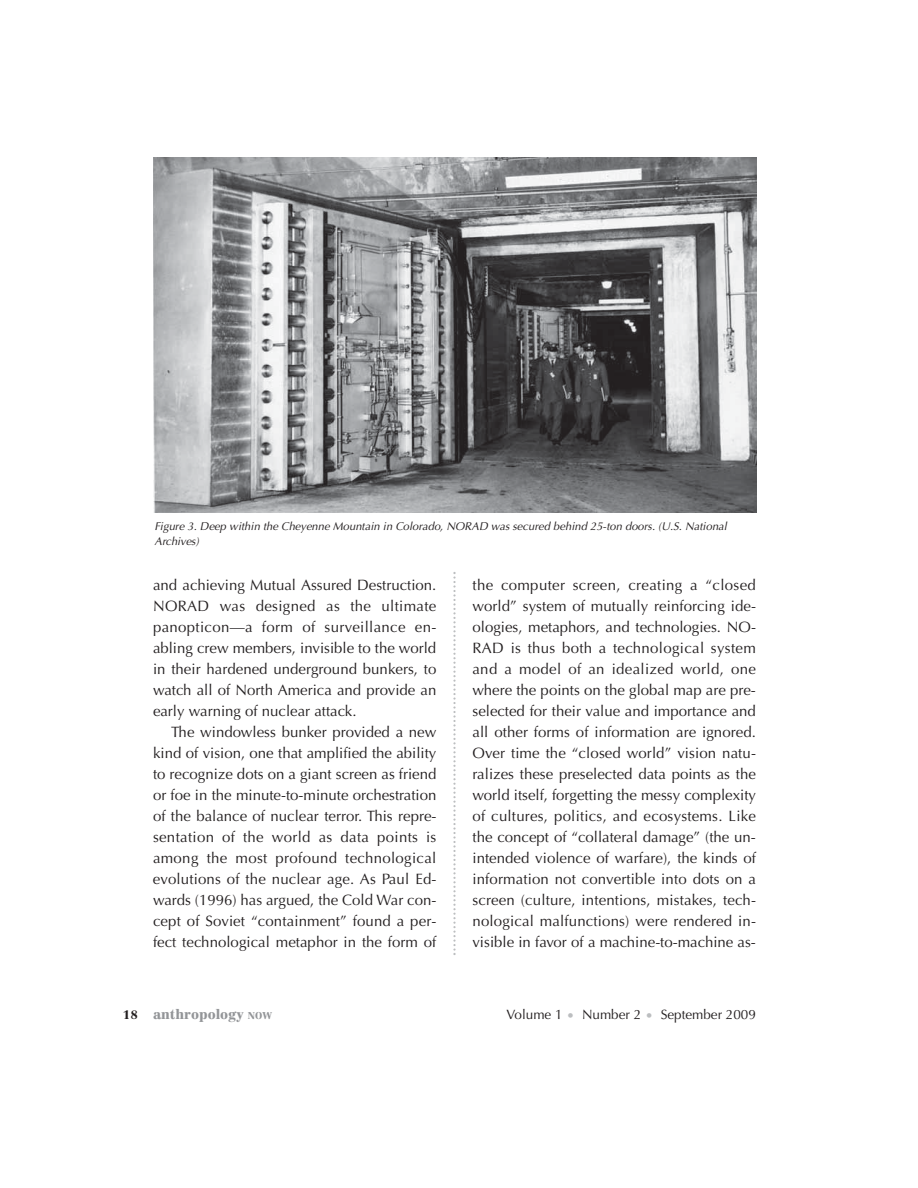
<style>
.page{position:relative;width:918px;height:1188px;background:#fff}
.page>*{position:absolute;margin:0;border:0;box-sizing:border-box;transform-origin:0 0}
.t1{font:15px/21px "Optima";color:#231f20;text-align:justify}
.t2{font:13.5px "Optima";color:#231f20}
.t3{font:900 13.5px "Centennial";color:#939598}
.t4{font:italic 11.25px/15px "Optima";color:#231f20}
.s1{font-size:12px;color:#231f20}
.s2{font-size:9.75px}
.s3{color:#bcbec0}
</style>
<div class="page">
<svg style="left:453px;top:572px;width:3px;height:383px"></svg>
<img style="left:153px;top:158px;width:603px;height:355px">
<p class="t4" style="left:155px;top:520px;width:574px">Figure 3. Deep within the Cheyenne Mountain in Colorado, NORAD was secured behind 25-ton doors. (U.S. National<br>Archives)</p>
<p class="t1" style="left:153px;top:575px;width:285px">and achieving Mutual Assured Destruction.<br>NORAD was designed as the ultimate panopticon—a form of surveillance en&shy;abling crew members, invisible to the world in their hardened underground bunkers, to watch all of North America and provide an early warning of nuclear attack.</p>
<p class="t1" style="left:153px;top:722px;width:285px;text-indent:18px">The windowless bunker provided a new kind of vision, one that amplified the ability to recognize dots on a giant screen as friend or foe in the minute-to-minute orchestration of the balance of nuclear terror. This repre&shy;sentation of the world as data points is among the most profound technological evolutions of the nuclear age. As Paul Ed&shy;wards (1996) has argued, the Cold War con&shy;cept of Soviet “containment” found a per&shy;fect technological metaphor in the form of</p>
<p class="t1" style="left:473px;top:575px;width:285px">the computer screen, creating a “closed world” system of mutually reinforcing ide&shy;ologies, metaphors, and technologies. NO-RAD is thus both a technological system and a model of an idealized world, one where the points on the global map are pre&shy;selected for their value and importance and all other forms of information are ignored.<br>Over time the “closed world” vision natu&shy;ralizes these preselected data points as the world itself, forgetting the messy complexity of cultures, politics, and ecosystems. Like the concept of “collateral damage” (the un&shy;intended violence of warfare), the kinds of information not convertible into dots on a screen (culture, intentions, mistakes, tech&shy;nological malfunctions) were rendered in&shy;visible in favor of a machine-to-machine as-</p>
<p class="t3" style="left:123px;top:1008px;width:151px"><span class="s1">18</span> anthropology <span class="s2">NOW</span></p>
<p class="t2" style="left:506px;top:1008px;width:251px">Volume 1 <span class="s3">•</span> Number 2 <span class="s3">•</span> September 2009</p>
</div>
